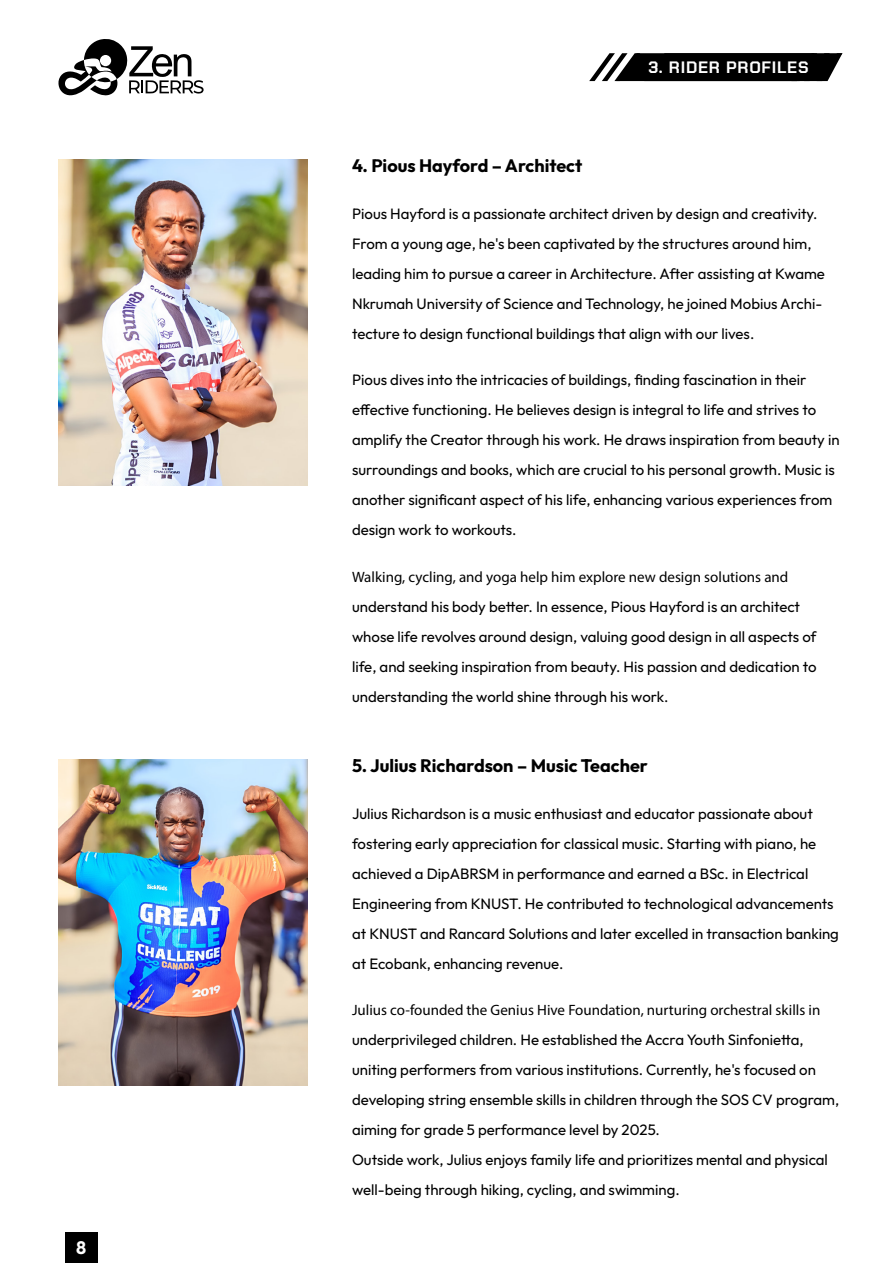
<style>
.page{position:relative;width:893px;height:1263px;background:#fff}
.page>*{position:absolute;margin:0;border:0;box-sizing:border-box;transform-origin:0 0}
.t1{font:700 18px "Outfit";color:#000}
.t2{font:700 18px "Outfit";color:#fff}
.t3{font:700 16.5px "Chakra Petch";letter-spacing:.045em;color:#fff}
.t4{font:15px/30px "Outfit";color:#000}
.t5{font:15px "Myriad Pro";color:#000}
</style>
<div class="page">
<img style="left:58px;top:759px;width:250px;height:327px">
<svg style="left:58px;top:39px;width:146px;height:57px"></svg>
<svg style="left:589px;top:53px;width:253px;height:28px;background:#202020"></svg>
<img style="left:58px;top:159px;width:250px;height:327px">
<div style="left:65px;top:1232px;width:33px;height:31px;background:#000"></div>
<p class="t2" style="left:76px;top:1237px;width:12px">8</p>
<p class="t3" style="left:648px;top:57px;width:162px">3. RIDER PROFILES</p>
<p class="t1" style="left:352px;top:156px;width:232px">4. Pious Hayford – Architect</p>
<p class="t4" style="left:352px;top:198px;width:474px">Pious Hayford is a passionate architect driven by design and creativity.<br>From a young age, he's been captivated by the structures around him, leading him to pursue a career in Architecture. After assisting at Kwame Nkrumah University of Science and Technology, he joined Mobius Archi&shy;tecture to design functional buildings that align with our lives.</p>
<p class="t4" style="left:352px;top:365px;width:489px">Pious dives into the intricacies of buildings, finding fascination in their effective functioning. He believes design is integral to life and strives to amplify the Creator through his work. He draws inspiration from beauty in surroundings and books, which are crucial to his personal growth. Music is another significant aspect of his life, enhancing various experiences from design work to workouts.</p>
<p class="t5" style="left:352px;top:567px;width:438px">Walking, cycling, and yoga help him explore new design solutions and</p>
<p class="t4" style="left:352px;top:591px;width:466px">understand his body better. In essence, Pious Hayford is an architect whose life revolves around design, valuing good design in all aspects of life, and seeking inspiration from beauty. His passion and dedication to understanding the world shine through his work.</p>
<p class="t1" style="left:352px;top:755px;width:297px">5. Julius Richardson – Music Teacher</p>
<p class="t4" style="left:352px;top:798px;width:488px">Julius Richardson is a music enthusiast and educator passionate about fostering early appreciation for classical music. Starting with piano, he achieved a DipABRSM in performance and earned a BSc. in Electrical Engineering from KNUST. He contributed to technological advancements at KNUST and Rancard Solutions and later excelled in transaction banking at Ecobank, enhancing revenue.</p>
<p class="t5" style="left:352px;top:1001px;width:470px">Julius co-founded the Genius Hive Foundation, nurturing orchestral skills in</p>
<p class="t4" style="left:352px;top:1025px;width:489px">underprivileged children. He established the Accra Youth Sinfonietta, uniting performers from various institutions. Currently, he's focused on developing string ensemble skills in children through the SOS CV program, aiming for grade 5 performance level by 2025.<br>Outside work, Julius enjoys family life and prioritizes mental and physical well-being through hiking, cycling, and swimming.</p>
</div>
